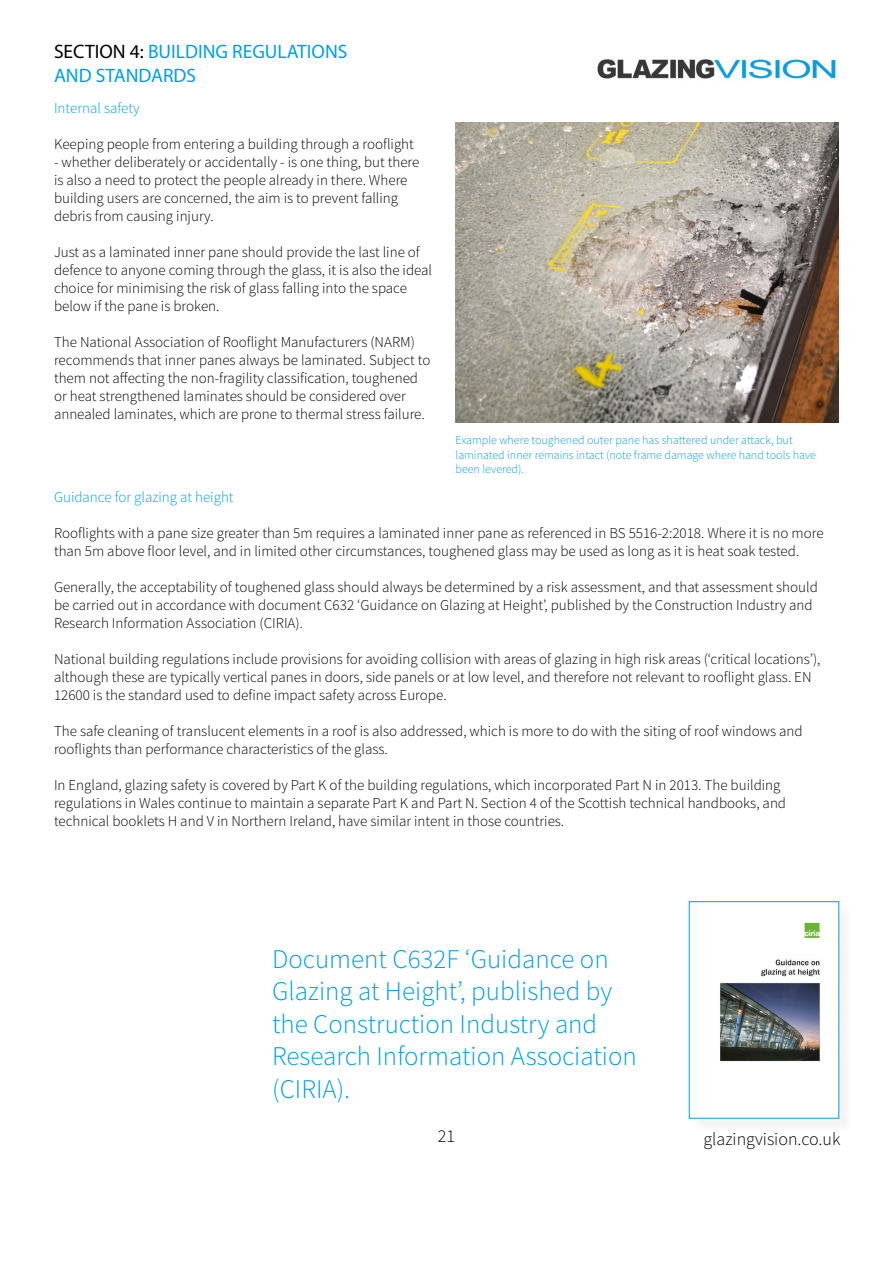
<style>
.page{position:relative;width:893px;height:1263px;background:#fff}
.page>*{position:absolute;margin:0;border:0;box-sizing:border-box;transform-origin:0 0}
.t1{font:300 27px/32.4px "Source Sans Pro";color:#009fe3}
.t2{font:19.5px/23.4px "Myriad Pro";color:#009fe3}
.t3{font:300 18px "Source Sans Pro";color:#000}
.t4{font:300 15px/18px "Source Sans Pro";color:#000}
.t5{font:300 15px "Source Sans Pro";color:#009fe3}
.t6{font:300 12px/14.4px "Source Sans Pro";color:#009fe3}
.s1{color:#000}
</style>
<div class="page">
<img style="left:597px;top:59px;width:239px;height:20px">
<img style="left:455px;top:122px;width:384px;height:301px">
<div style="left:691px;top:903px;width:163px;height:230px;background:#000;opacity:.05"></div>
<img style="left:691px;top:903px;width:146px;height:213px">
<h2 class="t2" style="left:54px;top:40px;width:295px"><span class="s1">SECTION 4:</span> BUILDING REGULATIONS<br>AND STANDARDS</h2>
<p class="t5" style="left:54px;top:99px;width:87px">Internal safety</p>
<p class="t4" style="left:54px;top:135px;width:361px">Keeping people from entering a building through a rooflight</p>
<p class="t4" style="left:54px;top:153px;width:367px">- whether deliberately or accidentally - is one thing, but there is also a need to protect the people already in there. Where building users are concerned, the aim is to prevent falling debris from causing injury.</p>
<p class="t4" style="left:54px;top:243px;width:380px">Just as a laminated inner pane should provide the last line of defence to anyone coming through the glass, it is also the ideal choice for minimising the risk of glass falling into the space below if the pane is broken.</p>
<p class="t4" style="left:54px;top:333px;width:378px">The National Association of Rooflight Manufacturers (NARM) recommends that inner panes always be laminated. Subject to them not affecting the non-fragility classification, toughened or heat strengthened laminates should be considered over annealed laminates, which are prone to thermal stress failure.</p>
<p class="t6" style="left:455px;top:433px;width:362px">Example where toughened outer pane has shattered under attack, but laminated inner remains intact (note frame damage where hand tools have been levered).</p>
<p class="t5" style="left:54px;top:488px;width:181px">Guidance for glazing at height</p>
<p class="t4" style="left:54px;top:524px;width:771px">Rooflights with a pane size greater than 5m requires a laminated inner pane as referenced in BS 5516-2:2018. Where it is no more than 5m above floor level, and in limited other circumstances, toughened glass may be used as long as it is heat soak tested.</p>
<p class="t4" style="left:54px;top:578px;width:765px">Generally, the acceptability of toughened glass should always be determined by a risk assessment, and that assessment should be carried out in accordance with document C632 ‘Guidance on Glazing at Height’, published by the Construction Industry and<br>Research Information Association (CIRIA).</p>
<p class="t4" style="left:54px;top:650px;width:768px">National building regulations include provisions for avoiding collision with areas of glazing in high risk areas (‘critical locations’), although these are typically vertical panes in doors, side panels or at low level, and therefore not relevant to rooflight glass. EN<br>12600 is the standard used to define impact safety across Europe.</p>
<p class="t4" style="left:54px;top:722px;width:750px">The safe cleaning of translucent elements in a roof is also addressed, which is more to do with the siting of roof windows and rooflights than performance characteristics of the glass.</p>
<p class="t4" style="left:54px;top:776px;width:734px">In England, glazing safety is covered by Part K of the building regulations, which incorporated Part N in 2013. The building regulations in Wales continue to maintain a separate Part K and Part N. Section 4 of the Scottish technical handbooks, and technical booklets H and V in Northern Ireland, have similar intent in those countries.</p>
<h1 class="t1" style="left:272px;top:943px;width:366px">Document C632F ‘Guidance on<br>Glazing at Height’, published by the Construction Industry and<br>Research Information Association (CIRIA).</h1>
<p class="t3" style="left:438px;top:1125px;width:19px">21</p>
<p class="t3" style="left:703px;top:1128px;width:138px">glazingvision.co.uk</p>
</div>
